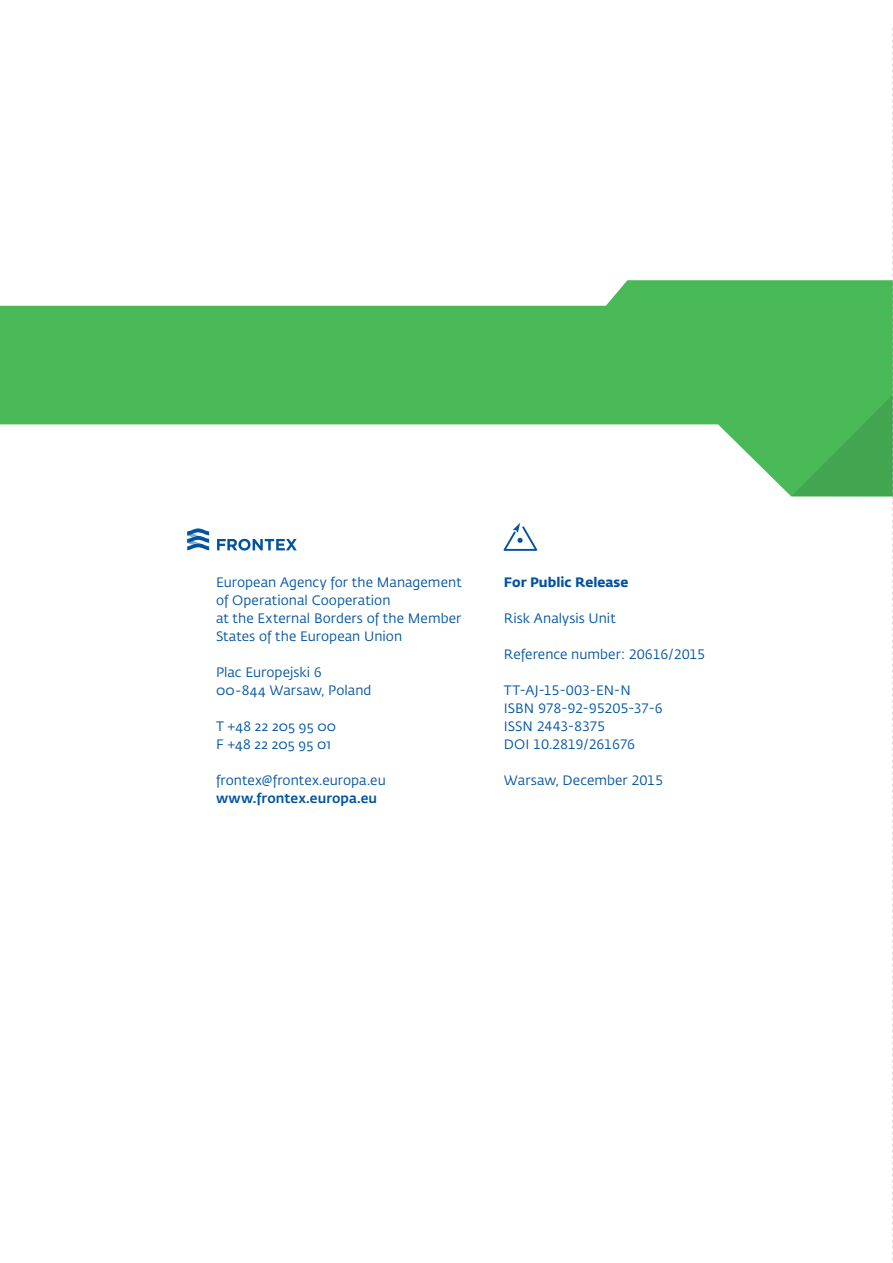
<style>
.page{position:relative;width:893px;height:1263px;background:#fff}
.page>*{position:absolute;margin:0;border:0;box-sizing:border-box;transform-origin:0 0}
.t1{font:13.5px/18px "Fedra Sans Pro";letter-spacing:.005em;color:#0153a0}
.t2{font:13.5px/18px "Fedra Sans Pro";letter-spacing:-.02em;color:#0153a0}
.t3{font:500 13.5px "Fedra Sans Pro";letter-spacing:.005em;color:#0153a0}
.t4{font:700 13.5px "Fedra Sans Pro";letter-spacing:.005em;color:#0153a0}
</style>
<div class="page">
<svg style="left:0;top:280px;width:791px;height:216px;fill:#49b857"></svg>
<svg style="left:503px;top:523px;width:34px;height:28px"></svg>
<svg style="left:217px;top:539px;width:80px;height:11px"></svg>
<svg style="left:187px;top:528px;width:22px;height:22px"></svg>
<svg style="left:791px;top:28px;width:102px;height:1233px"></svg>
<p class="t1" style="left:216px;top:573px;width:247px">European Agency for the Management of Operational Cooperation<br>at the External Borders of the Member<br>States of the European Union</p>
<p class="t1" style="left:216px;top:663px;width:157px">Plac Europejski 6<br>00-844 Warsaw, Poland</p>
<p class="t1" style="left:216px;top:717px;width:122px">T +48 22 205 95 00<br>F +48 22 205 95 01</p>
<p class="t1" style="left:216px;top:771px;width:171px">frontex@frontex.europa.eu</p>
<p class="t3" style="left:216px;top:788px;width:163px">www.frontex.europa.eu</p>
<p class="t4" style="left:504px;top:571px;width:126px">For Public Release</p>
<p class="t1" style="left:504px;top:609px;width:113px">Risk Analysis Unit</p>
<p class="t1" style="left:504px;top:645px;width:203px">Reference number: 20616/2015</p>
<p class="t2" style="left:504px;top:681px;width:160px">TT-AJ-15-003-EN-N<br>ISBN 978-92-95205-37-6<br>ISSN 2443-8375<br>DOI 10.2819/261676</p>
<p class="t1" style="left:504px;top:771px;width:161px">Warsaw, December 2015</p>
</div>
